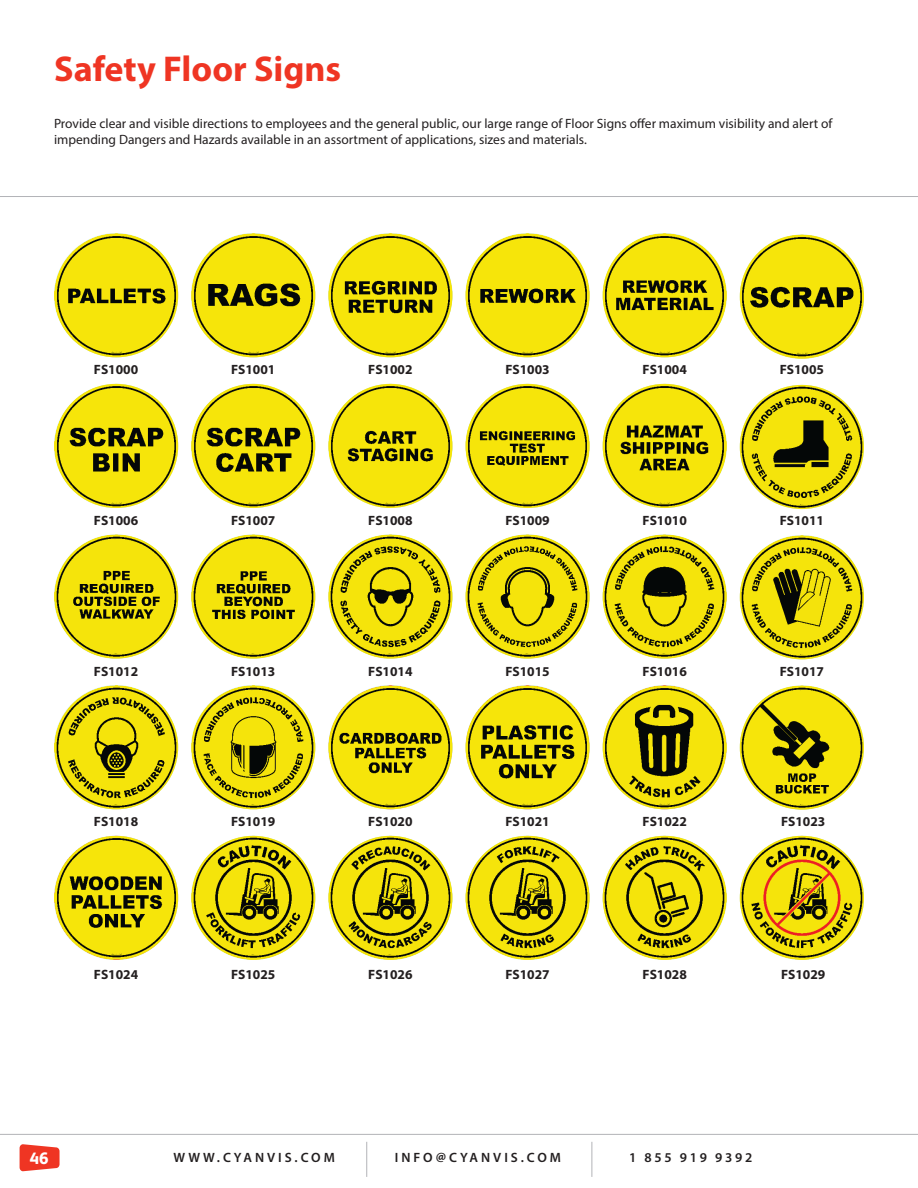
<style>
.page{position:relative;width:918px;height:1188px;background:#fff}
.page>*{position:absolute;margin:0;border:0;box-sizing:border-box;transform-origin:0 0}
.t1{font:700 36px "Myriad Pro";color:#ef3523}
.t2{font:800 16.5px "Xerox Sans";color:#fff}
.t3{font:13.5px/16.2px "Myriad Pro";color:#231f20}
.t4{font:700 13.5px "Myriad Pro";color:#231f20}
.t5{font:600 13.5px "Myriad Pro";letter-spacing:.22em;color:#231f20}
.t6{font:600 13.5px "Myriad Pro";letter-spacing:.2em;color:#231f20}
.s1{font-weight:700}
</style>
<div class="page">
<img style="left:328px;top:384px;width:125px;height:124px;border-radius:62px">
<img style="left:328px;top:534px;width:125px;height:125px;border-radius:62px">
<img style="left:191px;top:233px;width:124px;height:124px;border-radius:62px">
<img style="left:54px;top:534px;width:124px;height:125px;border-radius:62px">
<img style="left:465px;top:384px;width:125px;height:124px;border-radius:62px">
<img style="left:465px;top:534px;width:125px;height:125px;border-radius:62px">
<img style="left:328px;top:233px;width:125px;height:124px;border-radius:62px">
<img style="left:191px;top:534px;width:124px;height:125px;border-radius:62px">
<img style="left:603px;top:384px;width:124px;height:124px;border-radius:62px">
<img style="left:603px;top:534px;width:124px;height:125px;border-radius:62px">
<img style="left:465px;top:233px;width:125px;height:124px;border-radius:62px">
<img style="left:740px;top:535px;width:124px;height:124px;border-radius:62px">
<img style="left:603px;top:233px;width:124px;height:124px;border-radius:62px">
<img style="left:54px;top:685px;width:124px;height:124px;border-radius:62px">
<img style="left:740px;top:235px;width:124px;height:124px;border-radius:62px">
<img style="left:191px;top:685px;width:124px;height:124px;border-radius:62px">
<img style="left:54px;top:384px;width:124px;height:124px;border-radius:62px">
<img style="left:54px;top:233px;width:124px;height:124px;border-radius:62px">
<img style="left:740px;top:385px;width:124px;height:124px;border-radius:62px">
<img style="left:191px;top:384px;width:124px;height:124px;border-radius:62px">
<img style="left:603px;top:685px;width:124px;height:124px;border-radius:62px">
<img style="left:740px;top:685px;width:124px;height:125px;border-radius:62px">
<img style="left:54px;top:836px;width:124px;height:124px;border-radius:62px">
<img style="left:328px;top:685px;width:125px;height:124px;border-radius:62px">
<img style="left:465px;top:685px;width:125px;height:124px;border-radius:62px">
<img style="left:191px;top:836px;width:124px;height:124px;border-radius:62px">
<img style="left:328px;top:836px;width:125px;height:124px;border-radius:62px">
<img style="left:465px;top:836px;width:125px;height:124px;border-radius:62px">
<img style="left:603px;top:836px;width:124px;height:124px;border-radius:62px">
<img style="left:740px;top:836px;width:124px;height:124px;border-radius:62px">
<hr style="left:0;top:196px;width:918px;height:1px;background:#b2b3b7">
<hr style="left:0;top:1134px;width:918px;height:1px;background:#b2b3b7">
<hr style="left:366px;top:1142px;width:1px;height:35px;background:#b2b3b7">
<hr style="left:592px;top:1142px;width:1px;height:35px;background:#b2b3b7">
<svg style="left:20px;top:1144px;width:40px;height:27px"></svg>
<p class="t1" style="left:54px;top:45px;width:289px">Safety Floor Signs</p>
<p class="t3" style="left:54px;top:115px;width:780px">Provide clear and visible directions to employees and the general public, our large range of Floor Signs offer maximum visibility and alert of impending Dangers and Hazards available in an assortment of applications, sizes and materials.</p>
<p class="t4" style="left:94px;top:360px;width:46px">FS1000</p>
<p class="t4" style="left:231px;top:360px;width:46px">FS1001</p>
<p class="t4" style="left:368px;top:360px;width:46px">FS1002</p>
<p class="t4" style="left:505px;top:360px;width:46px">FS1003</p>
<p class="t4" style="left:643px;top:360px;width:46px">FS1004</p>
<p class="t4" style="left:780px;top:360px;width:46px">FS1005</p>
<p class="t4" style="left:94px;top:512px;width:46px">FS1006</p>
<p class="t4" style="left:231px;top:512px;width:46px">FS1007</p>
<p class="t4" style="left:368px;top:512px;width:46px">FS1008</p>
<p class="t4" style="left:505px;top:512px;width:46px">FS1009</p>
<p class="t4" style="left:643px;top:512px;width:46px">FS1010</p>
<p class="t4" style="left:780px;top:512px;width:46px">FS1011</p>
<p class="t4" style="left:94px;top:662px;width:46px">FS1012</p>
<p class="t4" style="left:231px;top:662px;width:46px">FS1013</p>
<p class="t4" style="left:368px;top:662px;width:46px">FS1014</p>
<p class="t4" style="left:505px;top:662px;width:46px">FS1015</p>
<p class="t4" style="left:643px;top:662px;width:46px">FS1016</p>
<p class="t4" style="left:780px;top:662px;width:46px">FS1017</p>
<p class="t4" style="left:94px;top:812px;width:46px">FS1018</p>
<p class="t4" style="left:231px;top:812px;width:46px">FS1019</p>
<p class="t4" style="left:368px;top:812px;width:46px">FS1020</p>
<p class="t4" style="left:505px;top:812px;width:46px">FS1021</p>
<p class="t4" style="left:643px;top:812px;width:46px">FS1022</p>
<p class="t4" style="left:781px;top:812px;width:46px">FS1023</p>
<p class="t4" style="left:94px;top:966px;width:46px">FS1024</p>
<p class="t4" style="left:231px;top:966px;width:46px">FS1025</p>
<p class="t4" style="left:368px;top:966px;width:46px">FS1026</p>
<p class="t4" style="left:505px;top:966px;width:46px">FS1027</p>
<p class="t4" style="left:643px;top:966px;width:46px">FS1028</p>
<p class="t4" style="left:781px;top:966px;width:46px">FS1029</p>
<p class="t2" style="left:30px;top:1146px;width:20px">46</p>
<p class="t5" style="left:174px;top:1149px;width:163px">WWW.CYANVIS.COM</p>
<p class="t5" style="left:395px;top:1149px;width:168px">INFO<span class="s1">@</span>CYANVIS.COM</p>
<p class="t6" style="left:629px;top:1149px;width:125px">1 855 919 9392</p>
</div>
